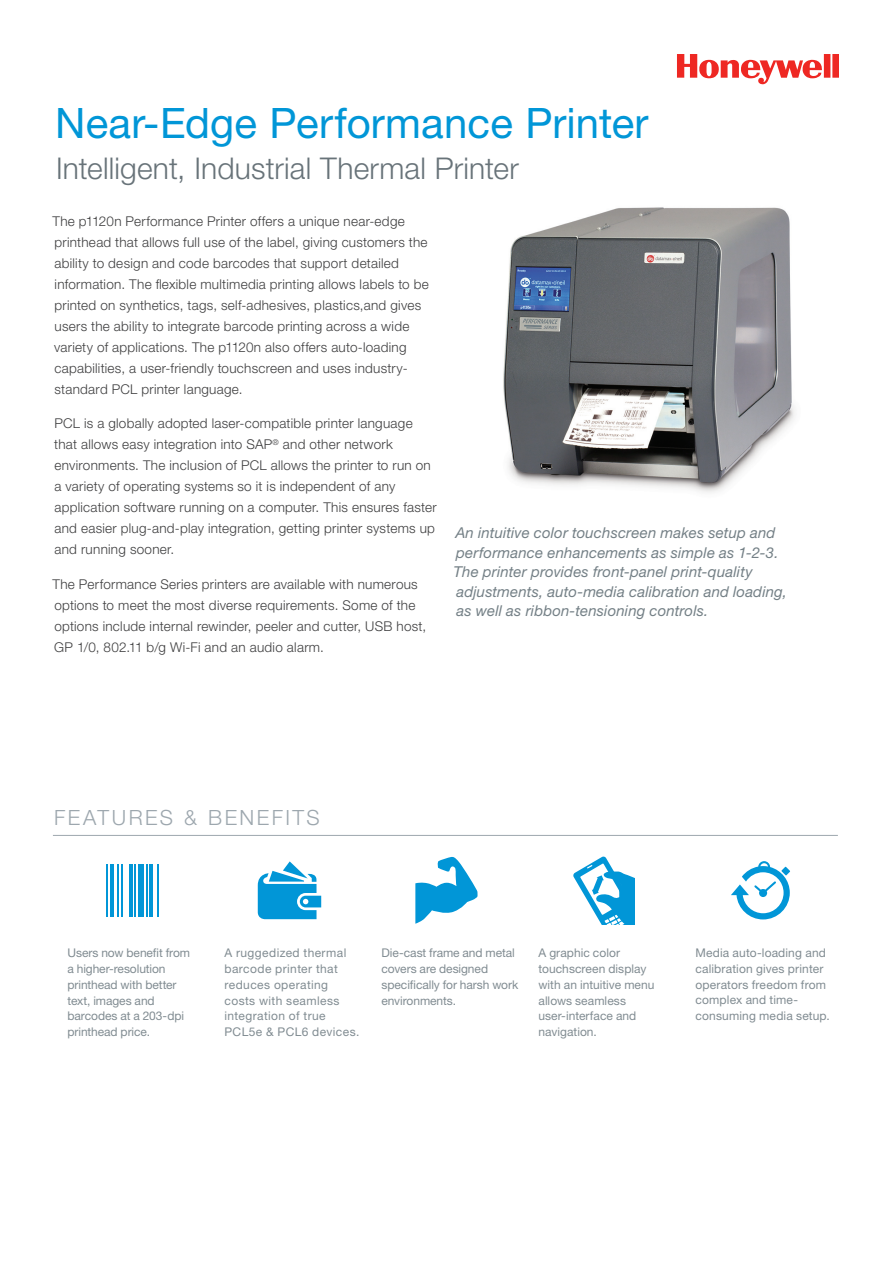
<style>
.page{position:relative;width:893px;height:1263px;background:#fff}
.page>*{position:absolute;margin:0;border:0;box-sizing:border-box;transform-origin:0 0}
.t1{font:42px "Helvetica Neue LT Std";letter-spacing:.005em;color:#0196d7}
.t2{font:300 30px "Helvetica Neue LT Std";letter-spacing:.005em;color:#687379}
.t3{font:300 21px "Helvetica Neue LT Std";letter-spacing:.12em;color:#9da7ae}
.t4{font:italic 15px/19.5px "Helvetica Neue LT Std";letter-spacing:.01em;color:#748086}
.t5{font:300 13.5px/21px "Helvetica Neue LT Std";letter-spacing:.02em;color:#3e3e3f}
.t6{font:12px/15.8px "Helvetica Neue LT Std";letter-spacing:.005em;color:#818c92}
.t7{font:12px/15.8px "Helvetica Neue LT Std";letter-spacing:.035em;color:#818c92}
</style>
<div class="page">
<svg style="left:677px;top:54px;width:162px;height:30px"></svg>
<img style="left:503px;top:207px;width:292px;height:286px">
<hr style="left:53px;top:835px;width:785px;height:1px;background:#9da7ae">
<hr style="left:106px;top:864px;width:2px;height:52px;background:#0196d7">
<hr style="left:110px;top:864px;width:4px;height:52px;background:#0196d7">
<hr style="left:118px;top:864px;width:1px;height:52px;background:#0196d7">
<hr style="left:121px;top:864px;width:2px;height:52px;background:#0196d7">
<hr style="left:129px;top:864px;width:4px;height:52px;background:#0196d7">
<hr style="left:134px;top:864px;width:2px;height:52px;background:#0196d7">
<hr style="left:146px;top:864px;width:2px;height:52px;background:#0196d7">
<hr style="left:149px;top:864px;width:4px;height:52px;background:#0196d7">
<hr style="left:157px;top:864px;width:2px;height:52px;background:#0196d7">
<div style="left:138px;top:864px;width:6px;height:52px;background:#0196d7"></div>
<svg style="left:258px;top:861px;width:63px;height:58px"></svg>
<svg style="left:415px;top:857px;width:63px;height:67px"></svg>
<svg style="left:573px;top:856px;width:62px;height:69px"></svg>
<svg style="left:731px;top:861px;width:59px;height:58px"></svg>
<h1 class="t1" style="left:55px;top:98px;width:595px">Near-Edge Performance Printer</h1>
<h2 class="t2" style="left:56px;top:150px;width:464px">Intelligent, Industrial Thermal Printer</h2>
<p class="t5" style="left:53px;top:210px;width:378px">The p1120n Performance Printer offers a unique near-edge printhead that allows full use of the label, giving customers the ability to design and code barcodes that support detailed information. The flexible multimedia printing allows labels to be printed on synthetics, tags, self-adhesives, plastics,and gives users the ability to integrate barcode printing across a wide variety of applications. The p1120n also offers auto-loading capabilities, a user-friendly touchscreen and uses industry&shy;standard PCL printer language.</p>
<p class="t5" style="left:54px;top:413px;width:384px">PCL is a globally adopted laser-compatible printer language that allows easy integration into SAP<sup>®</sup> and other network environments. The inclusion of PCL allows the printer to run on a variety of operating systems so it is independent of any application software running on a computer. This ensures faster and easier plug-and-play integration, getting printer systems up and running sooner.</p>
<p class="t5" style="left:53px;top:573px;width:375px">The Performance Series printers are available with numerous options to meet the most diverse requirements. Some of the options include internal rewinder, peeler and cutter, USB host, GP 1/0, 802.11 b/g Wi-Fi and an audio alarm.</p>
<p class="t4" style="left:453px;top:523px;width:335px">An intuitive color touchscreen makes setup and performance enhancements as simple as 1-2-3.<br>The printer provides front-panel print-quality adjustments, auto-media calibration and loading, as well as ribbon-tensioning controls.</p>
<h3 class="t3" style="left:54px;top:805px;width:267px">FEATURES &amp; BENEFITS</h3>
<p class="t6" style="left:68px;top:945px;width:124px">Users now benefit from a higher-resolution printhead with better text, images and barcodes at a 203-dpi printhead price.</p>
<p class="t7" style="left:224px;top:945px;width:136px">A ruggedized thermal barcode printer that reduces operating costs with seamless integration of true<br>PCL5e &amp; PCL6 devices.</p>
<p class="t6" style="left:381px;top:945px;width:138px">Die-cast frame and metal covers are designed specifically for harsh work environments.</p>
<p class="t6" style="left:538px;top:945px;width:118px">A graphic color touchscreen display with an intuitive menu allows seamless user-interface and navigation.</p>
<p class="t6" style="left:695px;top:945px;width:136px">Media auto-loading and calibration gives printer operators freedom from complex and time&shy;consuming media setup.</p>
</div>
